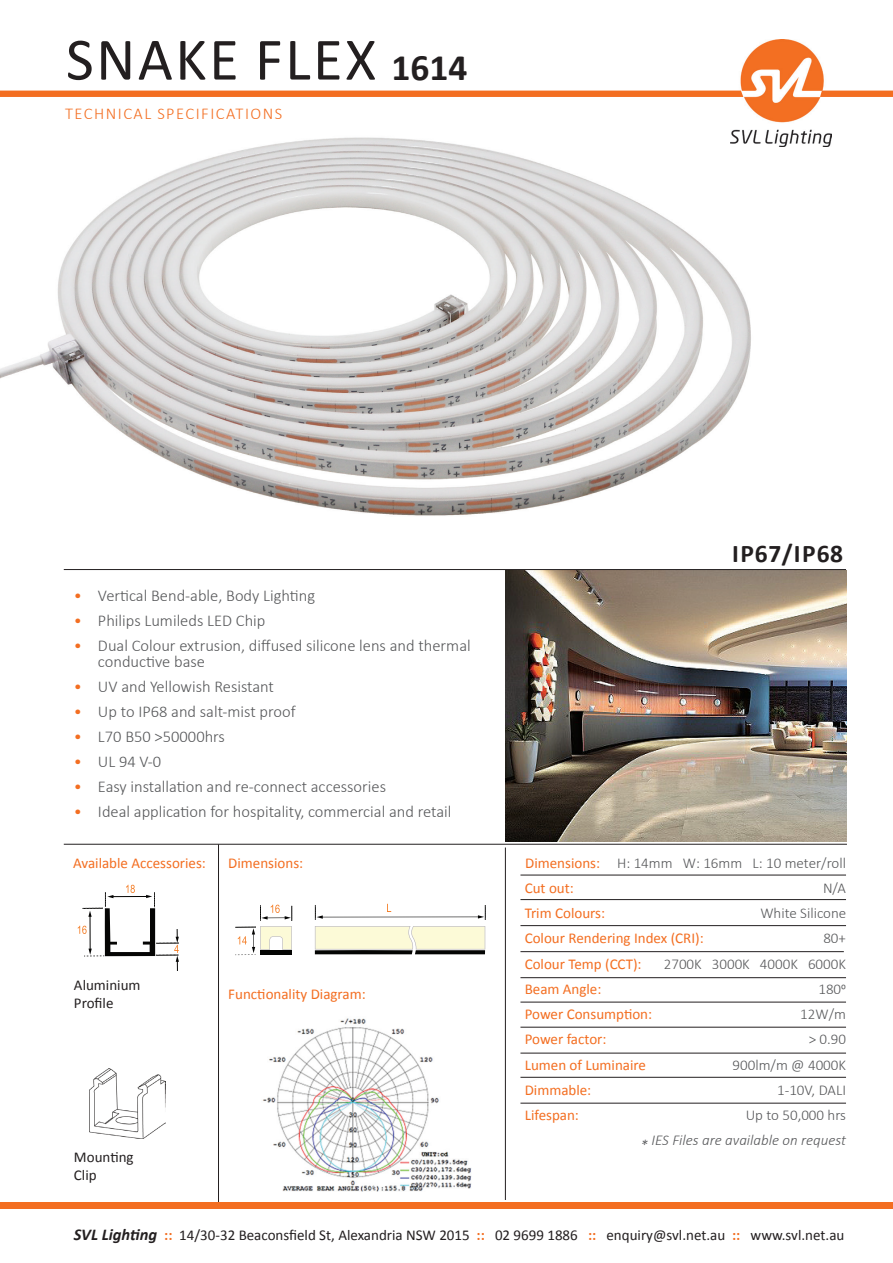
<style>
.page{position:relative;width:893px;height:1263px;background:#fff}
.page>*{position:absolute;margin:0;border:0;box-sizing:border-box;transform-origin:0 0}
.t1{font:60.75px "Calibri";letter-spacing:.04em;color:#231f20}
.t2{font:700 25.5px "Calibri";letter-spacing:.04em;color:#231f20}
.t3{font:300 16.5px/16.5px "Calibri";color:#57585a}
.t4{font:300 16.5px "Calibri";letter-spacing:.09em;color:#f36e21}
.t5{font:15px "Calibri";color:#f36e21}
.t6{font:15px/18px "Calibri";color:#231f20}
.t7{font:300 15px "Calibri";color:#57585a}
.t8{font:italic 300 15px "Calibri";color:#57585a}
.s1{font-weight:700;font-size:37.5px}
.s2{color:#f36e21}
.s3{font-weight:400;color:#f36e21}
.s4{font-weight:700;font-style:italic;font-size:16.5px}
.s5{font-weight:700;color:#f36e21}
</style>
<div class="page">
<img style="left:506px;top:571px;width:341px;height:270px">
<img style="left:0;top:137px;width:784px;height:379px">
<hr style="left:520px;top:875px;width:326px;height:1px;background:#231f20">
<hr style="left:64px;top:569px;width:782px;height:1px;background:#231f20">
<hr style="left:520px;top:951px;width:324px;height:1px;background:#231f20">
<hr style="left:520px;top:899px;width:326px;height:1px;background:#231f20">
<hr style="left:520px;top:977px;width:326px;height:1px;background:#231f20">
<hr style="left:520px;top:925px;width:326px;height:1px;background:#231f20">
<hr style="left:520px;top:1002px;width:326px;height:1px;background:#231f20">
<hr style="left:520px;top:1027px;width:326px;height:1px;background:#231f20">
<hr style="left:520px;top:1077px;width:326px;height:1px;background:#231f20">
<hr style="left:520px;top:1103px;width:326px;height:1px;background:#231f20">
<hr style="left:520px;top:1053px;width:326px;height:1px;background:#231f20">
<hr style="left:218px;top:844px;width:1px;height:358px;background:#231f20">
<hr style="left:64px;top:844px;width:783px;height:1px;background:#231f20">
<hr style="left:505px;top:847px;width:1px;height:353px;background:#231f20">
<img style="left:730px;top:40px;width:101px;height:106px">
<svg style="left:820px;top:91px;width:73px;height:6px"></svg>
<div style="left:0;top:91px;width:743px;height:6px;background:#f36e21"></div>
<div style="left:0;top:1202px;width:893px;height:6px;background:#f36e21"></div>
<img style="left:262px;top:1018px;width:210px;height:174px">
<svg style="left:78px;top:885px;width:101px;height:86px"></svg>
<img style="left:89px;top:1068px;width:76px;height:70px">
<hr style="left:322px;top:917px;width:157px;height:1px;background:#050504">
<svg style="left:478px;top:905px;width:8px;height:15px"></svg>
<svg style="left:315px;top:905px;width:8px;height:15px"></svg>
<svg style="left:235px;top:905px;width:57px;height:50px"></svg>
<div style="left:260px;top:950px;width:32px;height:5px;background:#040503"></div>
<svg style="left:315px;top:926px;width:170px;height:28px"></svg>
<p class="t1" style="left:66px;top:17px;width:403px">SNAKE FLEX <span class="s1">1614</span></p>
<p class="t4" style="left:65px;top:103px;width:219px">TECHNICAL SPECIFICATIONS</p>
<p class="t2" style="left:732px;top:536px;width:112px">IP67/IP68</p>
<p class="t3" style="left:74px;top:587px;width:243px"><span class="s2">•</span> Vertical Bend-able, Body Lighting</p>
<p class="t3" style="left:74px;top:612px;width:193px"><span class="s2">•</span> Philips Lumileds LED Chip</p>
<p class="t3" style="left:98px;top:637px;width:374px;text-indent:-24px"><span class="s2">•</span> Dual Colour extrusion, diffused silicone lens and thermal conductive base</p>
<p class="t3" style="left:74px;top:678px;width:202px"><span class="s2">•</span> UV and Yellowish Resistant</p>
<p class="t3" style="left:74px;top:703px;width:223px"><span class="s2">•</span> Up to IP68 and salt-mist proof</p>
<p class="t3" style="left:74px;top:728px;width:153px"><span class="s2">•</span> L70 B50 &gt;50000hrs</p>
<p class="t3" style="left:74px;top:753px;width:89px"><span class="s2">•</span> UL 94 V-0</p>
<p class="t3" style="left:74px;top:778px;width:314px"><span class="s2">•</span> Easy installation and re-connect accessories</p>
<p class="t3" style="left:74px;top:803px;width:379px"><span class="s2">•</span> Ideal application for hospitality, commercial and retail</p>
<p class="t5" style="left:73px;top:852px;width:134px">Available Accessories:</p>
<p class="t7" style="left:525px;top:853px;width:322px"><span class="s3">Dimensions:</span> H: 14mm W: 16mm L: 10 meter/roll</p>
<p class="t5" style="left:525px;top:877px;width:51px">Cut out:</p>
<p class="t7" style="left:823px;top:878px;width:25px">N/A</p>
<p class="t5" style="left:525px;top:903px;width:82px">Trim Colours:</p>
<p class="t7" style="left:760px;top:904px;width:87px">White Silicone</p>
<p class="t5" style="left:525px;top:928px;width:181px">Colour Rendering Index (CRI):</p>
<p class="t7" style="left:823px;top:929px;width:24px">80+</p>
<p class="t5" style="left:525px;top:953px;width:118px">Colour Temp (CCT):</p>
<p class="t7" style="left:664px;top:954px;width:184px">2700K 3000K 4000K 6000K</p>
<p class="t5" style="left:525px;top:978px;width:78px">Beam Angle:</p>
<p class="t7" style="left:818px;top:979px;width:29px">1800</p>
<p class="t5" style="left:525px;top:1004px;width:129px">Power Consumption:</p>
<p class="t7" style="left:800px;top:1005px;width:47px">12W/m</p>
<p class="t5" style="left:525px;top:1029px;width:83px">Power factor:</p>
<p class="t7" style="left:809px;top:1030px;width:39px">&gt; 0.90</p>
<p class="t5" style="left:525px;top:1054px;width:123px">Lumen of Luminaire</p>
<p class="t7" style="left:733px;top:1055px;width:115px">900lm/m @ 4000K</p>
<p class="t5" style="left:525px;top:1079px;width:68px">Dimmable:</p>
<p class="t7" style="left:777px;top:1080px;width:70px">1-10V, DALI</p>
<p class="t5" style="left:525px;top:1105px;width:56px">Lifespan:</p>
<p class="t7" style="left:746px;top:1106px;width:102px">Up to 50,000 hrs</p>
<p class="t8" style="left:641px;top:1131px;width:207px">* IES Files are available on request</p>
<p class="t5" style="left:228px;top:852px;width:76px">Dimensions:</p>
<p class="t6" style="left:74px;top:975px;width:68px">Aluminium<br>Profile</p>
<p class="t5" style="left:228px;top:984px;width:139px">Functionality Diagram:</p>
<p class="t6" style="left:74px;top:1148px;width:61px">Mounting<br>Clip</p>
<p class="t6" style="left:74px;top:1226px;width:772px"><span class="s4">SVL Lighting</span> <span class="s5">::</span> 14/30-32 Beaconsfield St, Alexandria NSW 2015 <span class="s5">::</span> 02 9699 1886 <span class="s5">::</span> enquiry@svl.net.au <span class="s5">::</span> www.svl.net.au</p>
</div>
